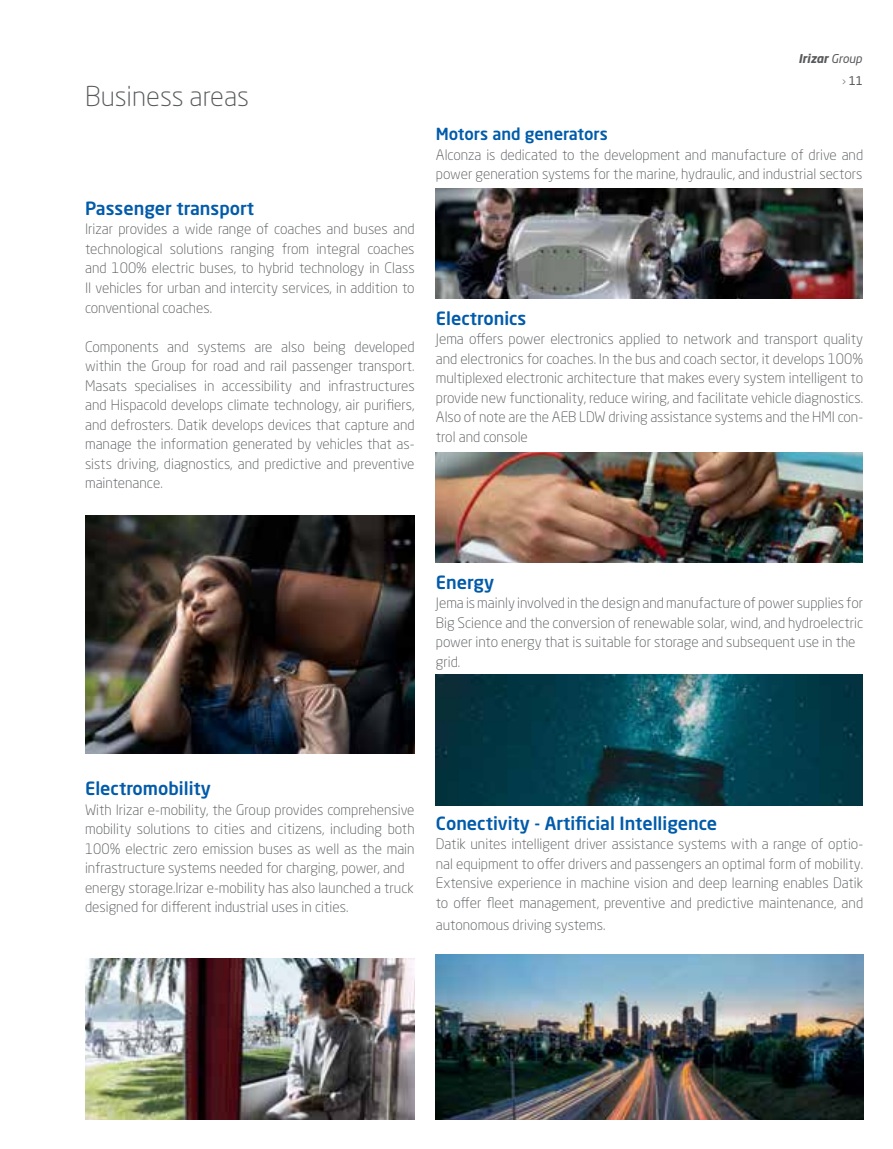
<style>
.page{position:relative;width:893px;height:1149px;background:#fff}
.page>*{position:absolute;margin:0;border:0;box-sizing:border-box;transform-origin:0 0}
.t1{font:300 27px "Neo Sans Std";color:#56585a}
.t2{font:500 18px "Neo Sans Std";color:#005baa}
.t3{font:500 16.5px "Neo Sans Std";color:#005baa}
.t4{font:300 14.25px/19.5px "Neo Sans Std";color:#56585a;text-align:justify}
.t5{font:italic 700 12px "Neo Sans Std";color:#58595b}
.t6{font:12px "Neo Sans Std";color:#58595b}
.s1{font-weight:400}
.s2{font-weight:300}
</style>
<div class="page">
<img style="left:85px;top:516px;width:330px;height:236px">
<img style="left:436px;top:954px;width:427px;height:164px">
<img style="left:85px;top:958px;width:330px;height:160px">
<img style="left:436px;top:452px;width:426px;height:110px">
<img style="left:436px;top:188px;width:426px;height:110px">
<img style="left:436px;top:674px;width:426px;height:130px">
<h1 class="t1" style="left:85px;top:80px;width:166px">Business areas</h1>
<p class="t2" style="left:85px;top:197px;width:171px">Passenger transport</p>
<p class="t4" style="left:85px;top:219px;width:331px">Irizar provides a wide range of coaches and buses and technological solutions ranging from integral coaches and 100% electric buses, to hybrid technology in Class II vehicles for urban and intercity services, in addition to conventional coaches.</p>
<p class="t4" style="left:85px;top:336px;width:331px">Components and systems are also being developed within the Group for road and rail passenger transport.<br>Masats specialises in accessibility and infrastructures and Hispacold develops climate technology, air purifiers, and defrosters. Datik develops devices that capture and manage the information generated by vehicles that as&shy;sists driving, diagnostics, and predictive and preventive maintenance.</p>
<p class="t5" style="left:798px;top:51px;width:65px">Irizar <span class="s1">Group</span></p>
<p class="t6" style="left:842px;top:73px;width:23px"><span class="s2">›</span> 11</p>
<p class="t3" style="left:436px;top:124px;width:173px">Motors and generators</p>
<p class="t4" style="left:436px;top:145px;width:429px">Alconza is dedicated to the development and manufacture of drive and power generation systems for the marine, hydraulic, and industrial sectors</p>
<p class="t2" style="left:436px;top:306px;width:92px">Electronics</p>
<p class="t4" style="left:436px;top:329px;width:429px">Jema offers power electronics applied to network and transport quality and electronics for coaches. In the bus and coach sector, it develops 100% multiplexed electronic architecture that makes every system intelligent to provide new functionality, reduce wiring, and facilitate vehicle diagnostics.<br>Also of note are the AEB LDW driving assistance systems and the HMI con&shy;trol and console</p>
<p class="t2" style="left:436px;top:570px;width:60px">Energy</p>
<p class="t4" style="left:436px;top:593px;width:429px;text-align:left">Jema is mainly involved in the design and manufacture of power supplies for Big Science and the conversion of renewable solar, wind, and hydroelectric power into energy that is suitable for storage and subsequent use in the grid.</p>
<p class="t2" style="left:85px;top:777px;width:127px">Electromobility</p>
<p class="t4" style="left:85px;top:799px;width:331px;text-align:left">With Irizar e-mobility, the Group provides comprehensive mobility solutions to cities and citizens, including both 100% electric zero emission buses as well as the main infrastructure systems needed for charging, power, and energy storage.Irizar e-mobility has also launched a truck designed for different industrial uses in cities.</p>
<p class="t2" style="left:436px;top:811px;width:283px">Conectivity - Artificial Intelligence</p>
<p class="t4" style="left:436px;top:834px;width:429px">Datik unites intelligent driver assistance systems with a range of optio&shy;nal equipment to offer drivers and passengers an optimal form of mobility.<br>Extensive experience in machine vision and deep learning enables Datik to offer fleet management, preventive and predictive maintenance, and</p>
<p class="t4" style="left:436px;top:914px;width:171px">autonomous driving systems.</p>
</div>
